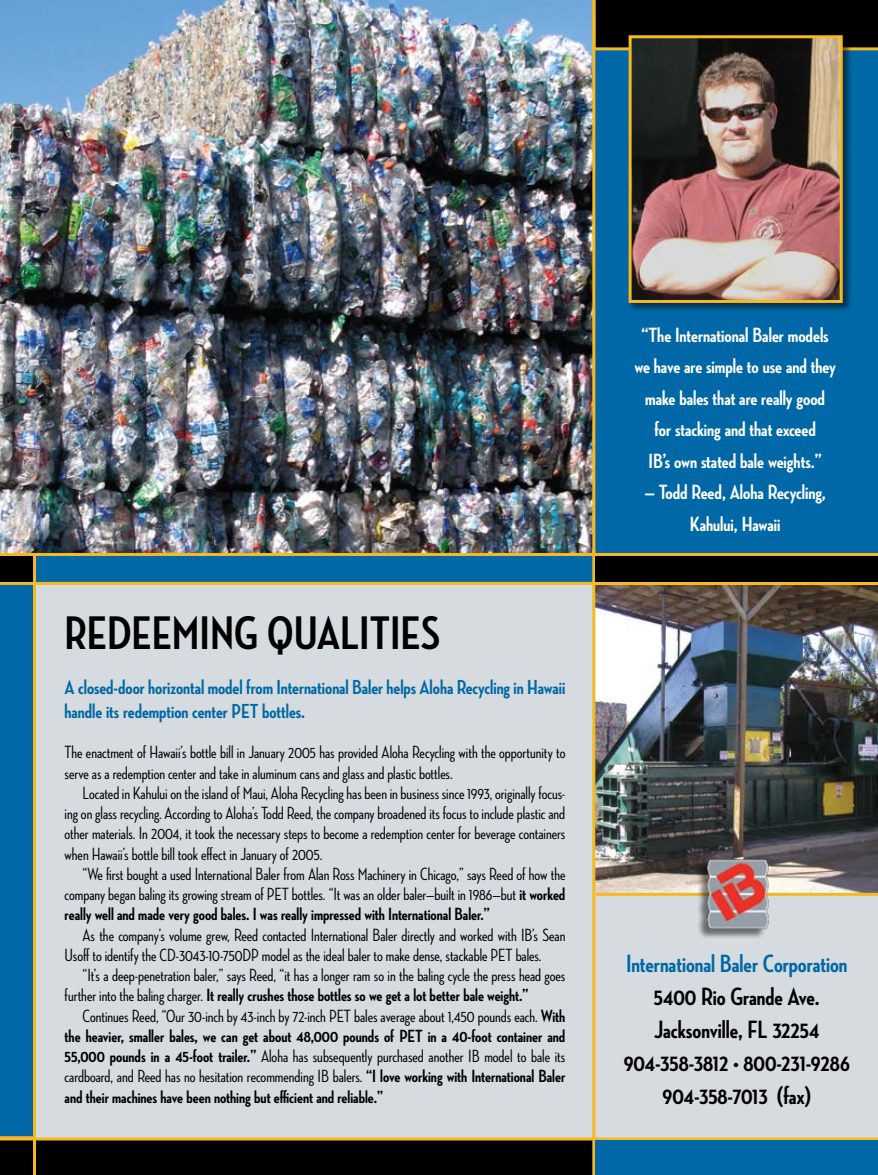
<style>
.page{position:relative;width:878px;height:1175px;background:#fff}
.page>*{position:absolute;margin:0;border:0;box-sizing:border-box;transform-origin:0 0}
.t1{font:700 48px "Neutraface Condensed";color:#000}
.t2{font:700 25.5px/33px "Neutraface Condensed";color:#000;text-align:center}
.t3{font:700 25.5px "Neutraface Condensed";color:#0068a6}
.t4{font:700 21px/31.5px "Neutraface Condensed";color:#fff;text-align:center}
.t5{font:700 20.7px/24px "Neutraface Condensed";color:#0068a6}
.t6{font:500 18px/20.2px "Neutraface Condensed";color:#000}
.t7{font:700 18px/20.2px "Neutraface Condensed";color:#000;text-align:justify}
.s1{font-weight:700}
.s2{font-weight:500}
</style>
<div class="page">
<div style="left:0;top:575px;width:878px;height:599px;background:#d5dbde"></div>
<div style="left:0;top:509px;width:34px;height:665px;background:#0068a6"></div>
<img style="left:595px;top:585px;width:283px;height:307px">
<img style="left:0;top:0;width:592px;height:553px">
<div style="left:592px;top:50px;width:286px;height:503px;background:#0068a6"></div>
<svg style="left:0;top:1137px;width:878px;height:37px;background:#1e1707"></svg>
<svg style="left:0;top:553px;width:878px;height:32px;background:#417d82"></svg>
<div style="left:0;top:556px;width:34px;height:26px;background:#000"></div>
<hr style="left:33px;top:554px;width:3px;height:620px;background:#f7b921">
<hr style="left:592px;top:549px;width:3px;height:625px;background:#f7b921">
<div style="left:595px;top:556px;width:283px;height:26px;background:#000"></div>
<div style="left:592px;top:0;width:286px;height:50px;background:#000"></div>
<div style="left:628px;top:35px;width:224px;height:277px;background:#000;opacity:.5"></div>
<img style="left:632px;top:39px;width:206px;height:260px">
<div style="left:628px;top:35px;width:214px;height:268px;border:3px solid #f7b921"></div>
<hr style="left:595px;top:892px;width:283px;height:3px;background:#f7b921">
<hr style="left:0;top:1136px;width:33px;height:3px;background:#f7b921">
<div style="left:595px;top:1140px;width:283px;height:34px;background:#0068a6"></div>
<div style="left:696px;top:860px;width:70px;height:79px;background:#000;opacity:.5"></div>
<img style="left:705px;top:857px;width:65px;height:74px">
<h1 class="t1" style="left:65px;top:606px;width:377px">REDEEMING QUALITIES</h1>
<p class="t5" style="left:65px;top:674px;width:502px">A closed-door horizontal model from International Baler helps Aloha Recycling in Hawaii handle its redemption center PET bottles.</p>
<p class="t6" style="left:65px;top:742px;width:502px">The enactment of Hawaii’s bottle bill in January 2005 has provided Aloha Recycling with the opportunity to serve as a redemption center and take in aluminum cans and glass and plastic bottles.</p>
<p class="t6" style="left:65px;top:782px;width:502px;text-align:justify;text-indent:18px">Located in Kahului on the island of Maui, Aloha Recycling has been in business since 1993, originally focus&shy;ing on glass recycling. According to Aloha’s Todd Reed, the company broadened its focus to include plastic and other materials. In 2004, it took the necessary steps to become a redemption center for beverage containers when Hawaii’s bottle bill took effect in January of 2005.</p>
<p class="t6" style="left:65px;top:863px;width:502px;text-align:justify;text-indent:18px">“We first bought a used International Baler from Alan Ross Machinery in Chicago,” says Reed of how the company began baling its growing stream of PET bottles. “It was an older baler—built in 1986—but <span class="s1">it worked really well and made very good bales. I was really impressed with International Baler.”</span></p>
<p class="t6" style="left:65px;top:924px;width:502px;text-indent:18px">As the company’s volume grew, Reed contacted International Baler directly and worked with IB’s Sean<br>Usoff to identify the CD-3043-10-750DP model as the ideal baler to make dense, stackable PET bales.</p>
<p class="t6" style="left:65px;top:964px;width:502px;text-indent:18px">“It’s a deep-penetration baler,” says Reed, “it has a longer ram so in the baling cycle the press head goes further into the baling charger. <span class="s1">It really crushes those bottles so we get a lot better bale weight.”</span></p>
<p class="t7" style="left:65px;top:1005px;width:502px;text-indent:18px"><span class="s2">Continues Reed, “Our 30-inch by 43-inch by 72-inch PET bales average about 1,450 pounds each.</span> With the heavier, smaller bales, we can get about 48,000 pounds of PET in a 40-foot container and 55,000 pounds in a 45-foot trailer.” <span class="s2">Aloha has subsequently purchased another IB model to bale its cardboard, and Reed has no hesitation recommending IB balers.</span> “I love working with International Baler and their machines have been nothing but efficient and reliable.”</p>
<p class="t4" style="left:634px;top:319px;width:203px">“The International Baler models we have are simple to use and they make bales that are really good for stacking and that exceed<br>IB’s own stated bale weights.”</p>
<p class="t4" style="left:644px;top:476px;width:183px">— Todd Reed, Aloha Recycling,<br>Kahului, Hawaii</p>
<h2 class="t3" style="left:626px;top:949px;width:223px">International Baler Corporation</h2>
<h2 class="t2" style="left:623px;top:980px;width:228px">5400 Rio Grande Ave.<br>Jacksonville, FL 32254<br>904-358-3812 • 800-231-9286<br>904-358-7013 (fax)</h2>
</div>
